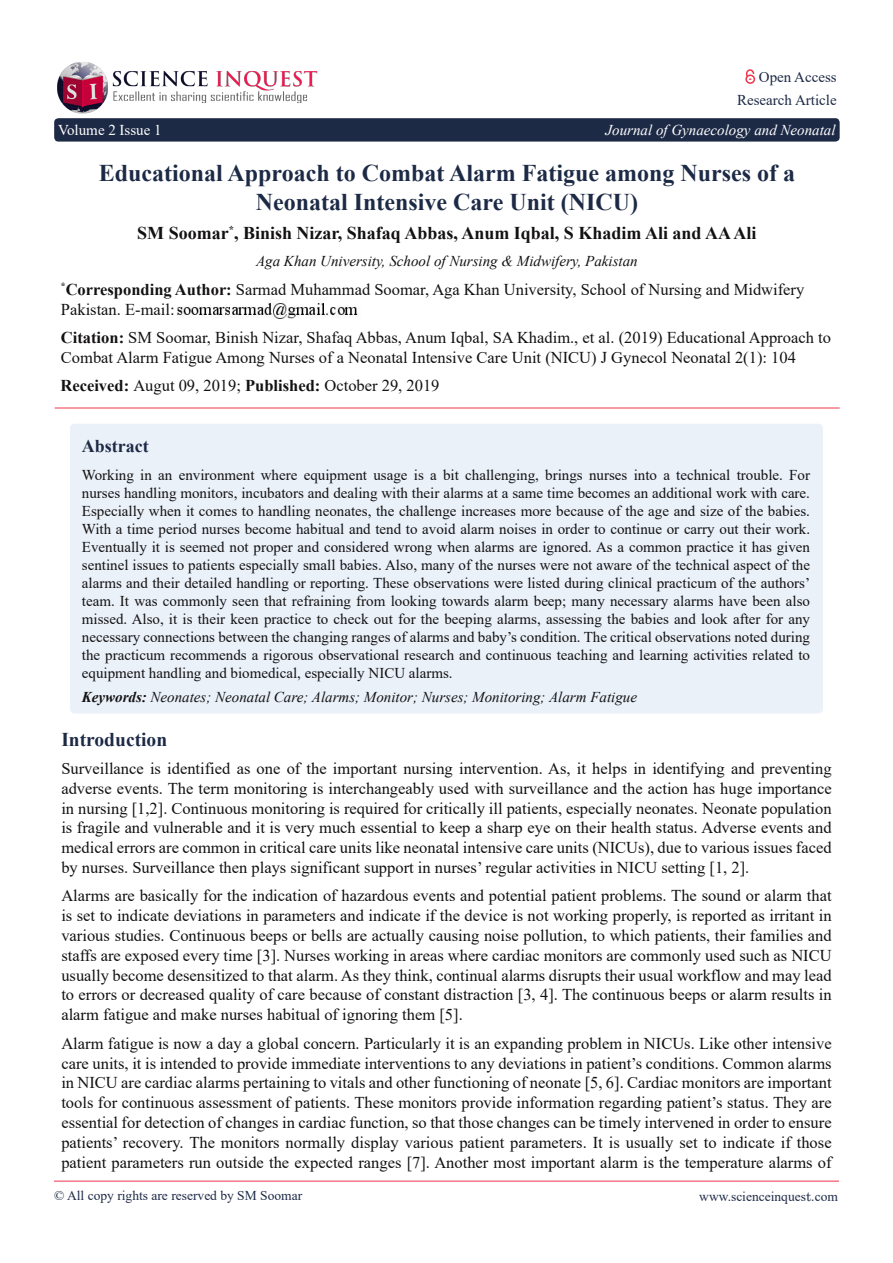
<style>
.page{position:relative;width:893px;height:1263px;background:#fff}
.page>*{position:absolute;margin:0;border:0;box-sizing:border-box;transform-origin:0 0}
.t1{font:700 24px/28.8px "Times New Roman";color:#1d2a46;text-align:center}
.t2{font:700 19.5px "Times New Roman";color:#1d2a46}
.t3{font:700 18px "Times New Roman";color:#131112}
.t4{font:700 18px "Times New Roman";color:#1d2a46}
.t5{font:16.5px/19.8px "Times New Roman";color:#131112;text-align:justify}
.t6{font:15px/18px "Times New Roman";color:#131112;text-align:justify}
.t7{font:italic 15px "Times New Roman";color:#131112}
.t8{font:italic 15px "Times New Roman";color:#fff}
.t9{font:15px "Times New Roman";color:#1d2a46}
.t10{font:15px "Times New Roman";color:#fff}
.t11{font:13.5px "Times New Roman";color:#1d2a46}
.t12{font:700 10.5px "Times New Roman";color:#131112}
.t13{font:700 9.6px "Times New Roman";color:#131112}
.s1{font-weight:700}
.s2{font-family:"Century Schoolbook"}
</style>
<div class="page">
<img style="left:57px;top:62px;width:261px;height:52px">
<div style="left:54px;top:118px;width:786px;height:24px;background:#1d2a46;border-radius:4px"></div>
<svg style="left:745px;top:69px;width:11px;height:15px"></svg>
<hr style="left:54px;top:1181px;width:785px;height:1px;background:#ee344a">
<hr style="left:55px;top:408px;width:785px;height:1px;background:#ee344a">
<div style="left:71px;top:424px;width:751px;height:289px;background:#eaf1f9;border-radius:4px"></div>
<img style="left:177px;top:302px;width:181px;height:17px">
<p class="t10" style="left:58px;top:119px;width:105px">Volume 2 Issue 1</p>
<p class="t9" style="left:759px;top:67px;width:79px">Open Access</p>
<p class="t9" style="left:737px;top:90px;width:101px">Research Article</p>
<p class="t8" style="left:606px;top:120px;width:231px">Journal of Gynaecology and Neonatal</p>
<p class="t1" style="left:99px;top:158px;width:698px">Educational Approach to Combat Alarm Fatigue among Nurses of a<br>Neonatal Intensive Care Unit (NICU(</p>
<p class="t12" style="left:229px;top:222px;width:7px">*</p>
<p class="t3" style="left:137px;top:220px;width:621px">SM Soomar , Binish Nizar Shafaq Abbas Anum Iqbal S, Khadim Ali and AAAli</p>
<p class="t3" style="left:338px;top:220px;width:6px">,</p>
<p class="t7" style="left:256px;top:251px;width:383px">Aga Khan University, School ofNursing &amp; Midwifery, Pakistan</p>
<p class="t3" style="left:453px;top:220px;width:6px">,</p>
<p class="t13" style="left:61px;top:279px;width:6px">*</p>
<p class="t5" style="left:61px;top:279px;width:745px"><span class="s1">Corresponding Author:</span> Sarmad Muhammad Soomar, Aga Khan University, School of Nursing and Midwifery<br>Pakistan E. -mail:</p>
<p class="t5" style="left:61px;top:327px;width:771px"><span class="s1">Citation:</span> SM Soomar, Binish Nizar, Shafaq Abbas, Anum Iqbal, SA Khadim., et al (. 2019) Educational Approach to<br>Combat Alarm Fatigue Among Nurses of a Neonatal Intensive Care Unit (NICU J) Gynecol Neonatal : (1)2 1 0 4</p>
<p class="t5" style="left:60px;top:375px;width:381px"><span class="s1">Received:</span> Augut 09, 2019; <span class="s1">Published:</span> October 29, 2019</p>
<p class="t4" style="left:82px;top:433px;width:68px">Abstract</p>
<p class="t6" style="left:82px;top:465px;width:730px">Working in an environment where equipment usage is a bit challenging, brings nurses into a technical trouble. For nurses handling monitors, incubators and dealing with their alarms at a same time becomes an additional work with care.<br>Especially when it comes to handling neonates, the challenge increases more because of the age and size of the babies.<br>With a time period nurses become habitual and tend to avoid alarm noises in order to continue or carry out their work.<br>Eventually it is seemed not proper and considered wrong when alarms are ignored. As a common practice it has given sentinel issues to patients especially small babies. Also, many of the nurses were not aware of the technical aspect of the alarms and their detailed handling or reporting. These observations were listed during clinical practicum of the authors‘ team. It was commonly seen that refraining from looking towards alarm beep; many necessary alarms have been also missed. Also, it is their keen practice to check out for the beeping alarms, assessing the babies and look after for any necessary connections between the changing ranges of alarms and baby s’ condition. The critical observations noted during the practicum recommends a rigorous observational research and continuous teaching and learning activities related to equipment handling and biomedical, especially NICU alarms.</p>
<p class="t7" style="left:82px;top:687px;width:557px"><span class="s1">Keywords:</span> Neonates; Neonatal Care; Alarms; Monitor; Nurses; Monitoring; Alarm Fatigue</p>
<p class="t2" style="left:61px;top:725px;width:107px">Introduction</p>
<p class="t5" style="left:61px;top:758px;width:772px">Surveillance is identified as one of the important nursing intervention. As, it helps in identifying and preventing adverse events. The term monitoring is interchangeably used with surveillance and the action has huge importance in nursing [1,2 .] Continuous monitoring is required for critically ill patients, especially neonates. Neonate population is fragile and vulnerable and isit very much essential to keep a sharp eye on their health status. Adverse events and medical errors are common in critical care units like neonatal intensive care units (NICUs ,) due to various issues faced by nurses. Surveillance then plays significant support in nurses’ regular activities in NICU setting ] 1 , .[2</p>
<p class="t5" style="left:61px;top:885px;width:772px">Alarms are basically for the indication of hazardous events and potential patient problems. The sound or alarm that is set to indicate deviations in parameters and indicate if the device is not working properly is, reported as irritant in various studies. Continuous beeps or bells are actually causing noise pollution to, which patients, their families and staffs are exposed every time .]3[ Nurses working in areas where cardiac monitors are commonly used such as NICU usually become desensitized to that alarm. As they think, continual alarms disrupts their usual workflow and may lead to errors or decreased quality of care because of constant distraction [3, .]4 The continuous beeps or alarm results in alarm fatigue and make nurses habitual of ignoring them . [5]</p>
<p class="t5" style="left:61px;top:1033px;width:772px">Alarm fatigue is now a day a global concern. Particularly isit an expanding problem in NICUs. Like other intensive care units isit, intended to provide immediate interventions to any deviations in patient s’ conditions. Common alarms in NICU are cardiac alarms pertaining to vitals and other functioning of neonate [5, .]6 Cardiac monitors are important tools for continuous assessment of patients. These monitors provide information regarding patient s’ status. They are essential for detection of changes in cardiac function so, that those changes can be timely intervened in order to ensure patients’ recovery. The monitors normally display various patient parameters. It is usually set to indicate if those patient parameters run outside the expected ranges [ .]7 Another most important alarm is the temperature alarms of</p>
<p class="t11" style="left:54px;top:1186px;width:249px">© All copy rights are reserved by SM Soomar</p>
<p class="t11" style="left:699px;top:1187px;width:140px">www.scienceinques<span class="s2">t</span>.com</p>
</div>
